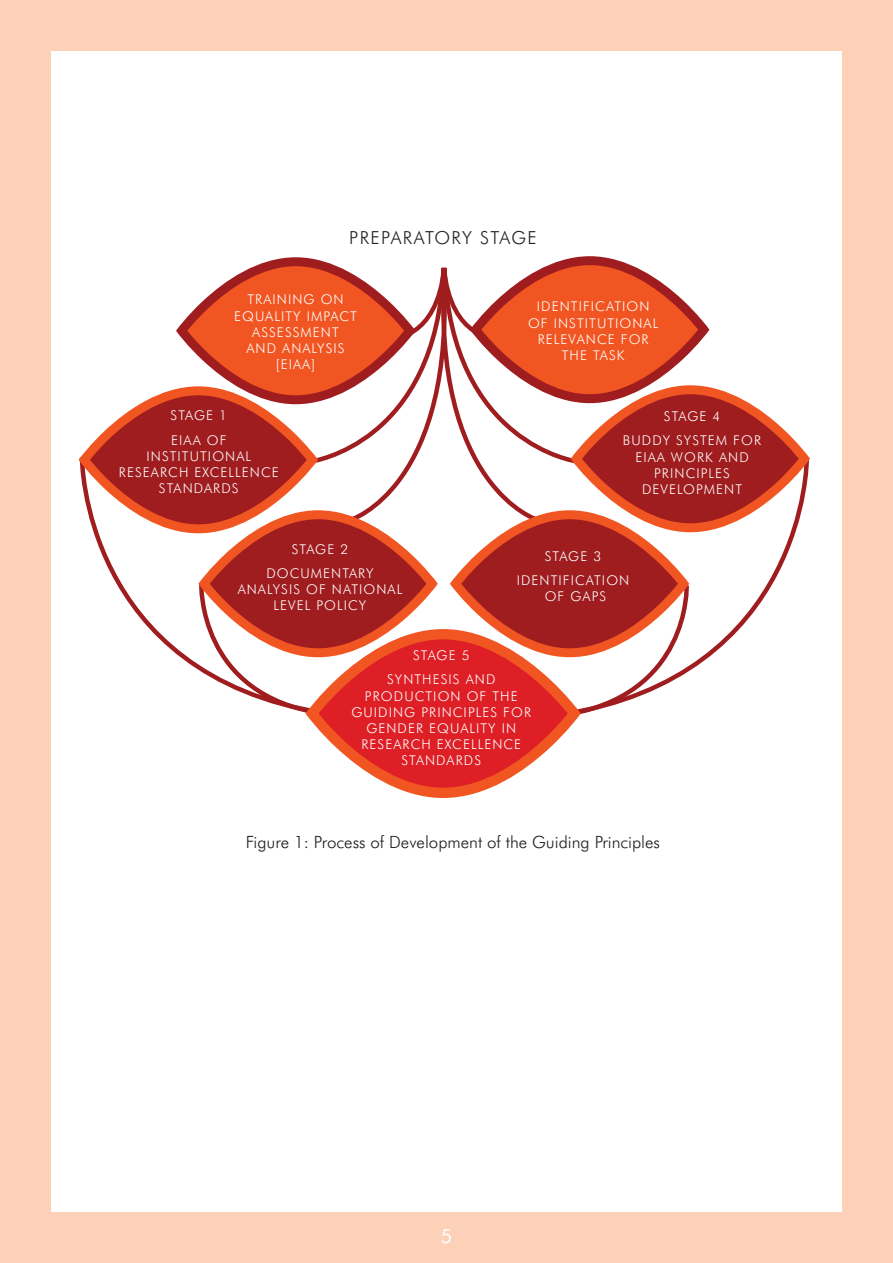
<style>
.page{position:relative;width:893px;height:1263px;background:#fcd1b8}
.page>*{position:absolute;margin:0;border:0;box-sizing:border-box;transform-origin:0 0}
.t1{font:19.5px "Futura BT";color:#fff}
.body{font:300 18px "Futura BT";letter-spacing:.08em;color:#231f20}
.body-2{font:300 16.95px "Futura BT";color:#231f20}
.body-3{font:300 13.5px/16.2px "Futura BT";letter-spacing:.08em;color:#fff;text-align:center}
</style>
<div class="page">
<div style="left:51px;top:51px;width:791px;height:1161px;background:#fff"></div>
<svg style="left:410px;top:793px;width:66px;height:5px"></svg>
<svg style="left:78px;top:256px;width:732px;height:537px"></svg>
<p class="body" style="left:349px;top:227px;width:189px">PREPARATORY STAGE</p>
<p class="body-3" style="left:234px;top:291px;width:124px">TRAINING ON<br>EQUALITY IMPACT<br>ASSESSMENT<br>AND ANALYSIS [EIAA]</p>
<p class="body-3" style="left:171px;top:407px;width:58px">STAGE 1</p>
<p class="body-3" style="left:119px;top:432px;width:161px">EIAA OF<br>INSTITUTIONAL<br>RESEARCH EXCELLENCE<br>STANDARDS</p>
<p class="body-3" style="left:292px;top:541px;width:58px">STAGE 2</p>
<p class="body-3" style="left:238px;top:565px;width:166px">DOCUMENTARY<br>ANALYSIS OF NATIONAL<br>LEVEL POLICY</p>
<p class="body-3" style="left:528px;top:298px;width:132px">IDENTIFICATION<br>OF INSTITUTIONAL<br>RELEVANCE FOR<br>THE TASK</p>
<p class="body-3" style="left:664px;top:408px;width:58px">STAGE 4</p>
<p class="body-3" style="left:623px;top:432px;width:140px">BUDDY SYSTEM FOR<br>EIAA WORK AND<br>PRINCIPLES<br>DEVELOPMENT</p>
<p class="body-3" style="left:545px;top:548px;width:58px">STAGE 3</p>
<p class="body-3" style="left:517px;top:572px;width:114px">IDENTIFICATION<br>OF GAPS</p>
<p class="body-3" style="left:413px;top:647px;width:58px">STAGE 5</p>
<p class="body-3" style="left:351px;top:671px;width:181px">SYNTHESIS AND<br>PRODUCTION OF THE<br>GUIDING PRINCIPLES FOR<br>GENDER EQUALITY IN<br>RESEARCH EXCELLENCE<br>STANDARDS</p>
<p class="body-2" style="left:246px;top:831px;width:416px">Figure 1: Process of Development of the Guiding Principles</p>
<h1 class="t1" style="left:441px;top:1224px;width:13px">5</h1>
</div>
